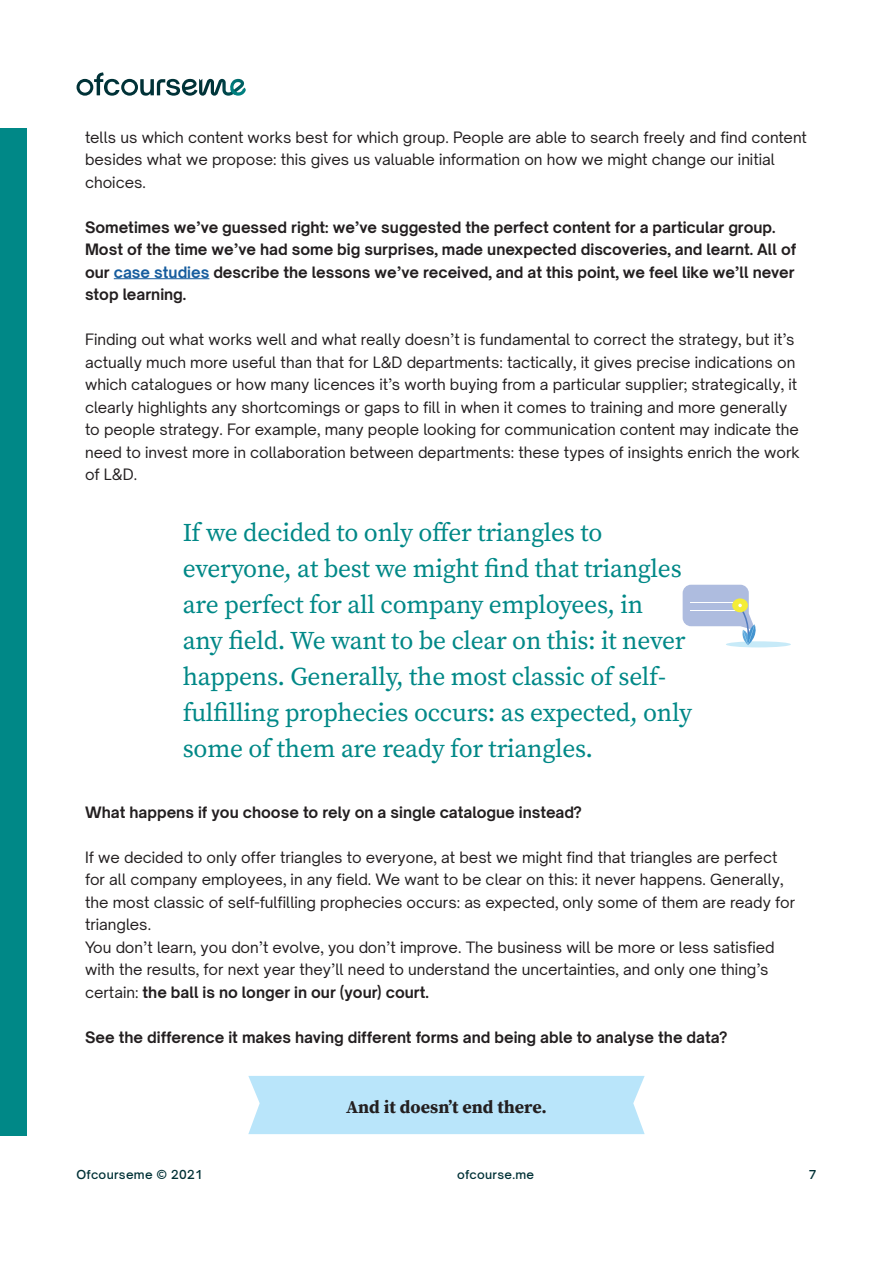
<style>
.page{position:relative;width:893px;height:1263px;background:#fff}
.page>*{position:absolute;margin:0;border:0;box-sizing:border-box;transform-origin:0 0}
.t1{font:25.5px/36px "Source Serif Pro";letter-spacing:-.01em;color:#008887}
.t2{font:700 18px "Source Serif Pro";color:#231f20}
.t3{font:15px/22.5px "Open Sauce Two";color:#231f20}
.t4{font:700 15px/22.5px "Open Sauce Two";color:#231f20}
.t5{font:500 12px "Open Sauce Two";letter-spacing:.025em;color:#003136}
.s1{color:#175d9e}
.s2{font-weight:700}
</style>
<div class="page">
<svg style="left:77px;top:72px;width:169px;height:24px"></svg>
<div style="left:0;top:128px;width:27px;height:1007px;background:#008887"></div>
<hr style="left:114px;top:278px;width:95px;height:1px;background:#175d9e">
<div style="left:248px;top:1076px;width:397px;height:58px;background:#b9e5fa"></div>
<div style="left:726px;top:641px;width:65px;height:6px;background:#c7eaf8;border-radius:50%"></div>
<svg style="left:683px;top:585px;width:76px;height:60px"></svg>
<svg style="left:743px;top:624px;width:12px;height:6px"></svg>
<p class="t3" style="left:85px;top:125px;width:723px">tells us which content works best for which group. People are able to search freely and find content besides what we propose: this gives us valuable information on how we might change our initial choices.</p>
<p class="t4" style="left:85px;top:215px;width:713px">Sometimes we’ve guessed right: we’ve suggested the perfect content for a particular group.<br>Most of the time we’ve had some big surprises, made unexpected discoveries, and learnt. All of our <span class="s1">case studies</span> describe the lessons we’ve received, and at this point, we feel like we’ll never stop learning.</p>
<p class="t3" style="left:85px;top:328px;width:716px">Finding out what works well and what really doesn’t is fundamental to correct the strategy, but it’s actually much more useful than that for L&amp;D departments: tactically, it gives precise indications on which catalogues or how many licences it’s worth buying from a particular supplier; strategically, it clearly highlights any shortcomings or gaps to fill in when it comes to training and more generally to people strategy. For example, many people looking for communication content may indicate the need to invest more in collaboration between departments: these types of insights enrich the work of L&amp;D.</p>
<p class="t1" style="left:183px;top:514px;width:511px">If we decided to only offer triangles to everyone, at best we might find that triangles are perfect for all company employees, in<br>any field. We want to be clear on this: it never happens. Generally, the most classic of self&shy;fulfilling prophecies occurs: as expected, only some of them are ready for triangles.</p>
<p class="t4" style="left:85px;top:800px;width:498px">What happens if you choose to rely on a single catalogue instead?</p>
<p class="t3" style="left:85px;top:845px;width:712px">If we decided to only offer triangles to everyone, at best we might find that triangles are perfect for all company employees, in any field. We want to be clear on this: it never happens. Generally, the most classic of self-fulfilling prophecies occurs: as expected, only some of them are ready for triangles.</p>
<p class="t3" style="left:85px;top:935px;width:691px">You don’t learn, you don’t evolve, you don’t improve. The business will be more or less satisfied with the results, for next year they’ll need to understand the uncertainties, and only one thing’s certain: <span class="s2">the ball is no longer in our (your) court.</span></p>
<p class="t4" style="left:85px;top:1025px;width:644px">See the difference it makes having different forms and being able to analyse the data?</p>
<p class="t2" style="left:346px;top:1095px;width:202px">And it doesn’t end there.</p>
<p class="t5" style="left:77px;top:1167px;width:128px">Ofcourseme © 2021</p>
<p class="t5" style="left:457px;top:1167px;width:79px">ofcourse.me</p>
<p class="t5" style="left:809px;top:1167px;width:9px">7</p>
</div>
